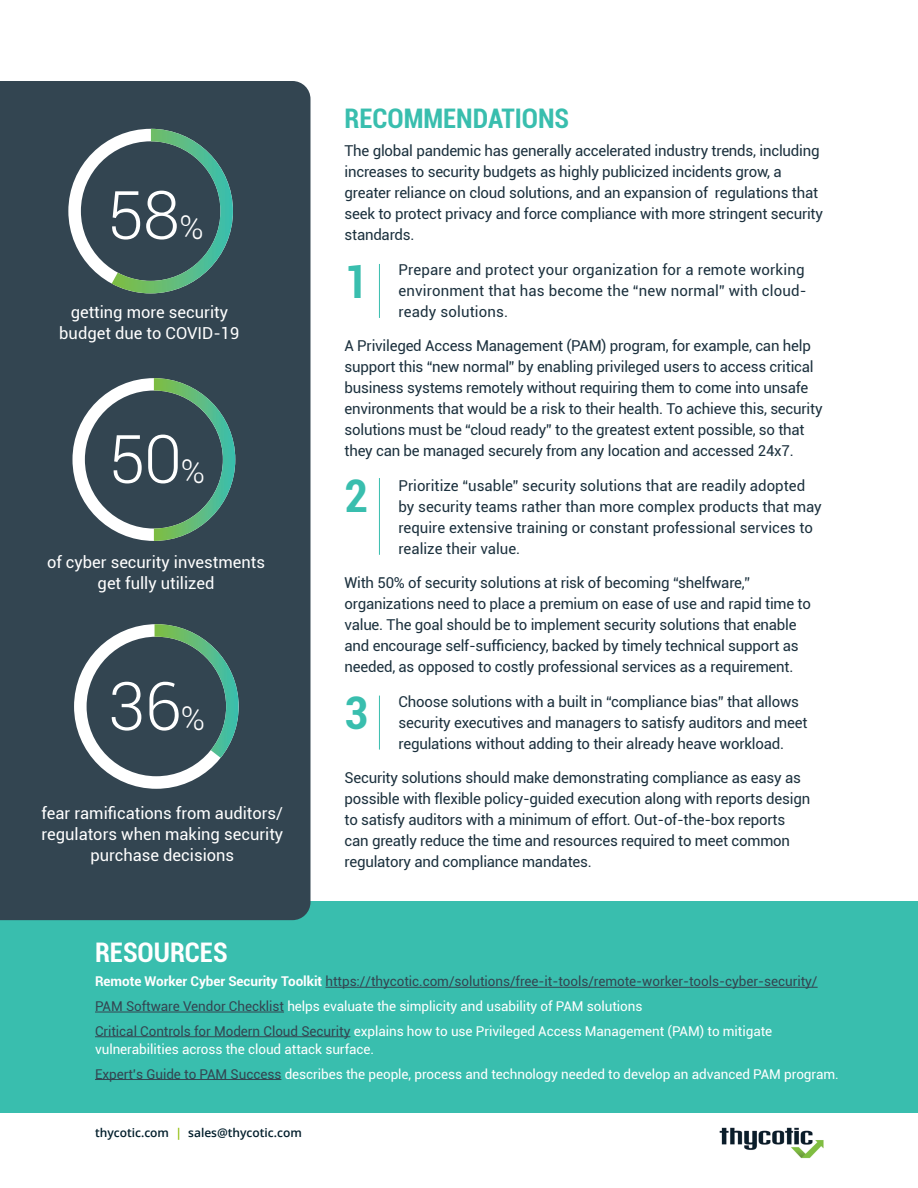
<style>
.page{position:relative;width:918px;height:1188px;background:#fff}
.page>*{position:absolute;margin:0;border:0;box-sizing:border-box;transform-origin:0 0}
.t1{font:300 66.9px "Roboto";color:#fff}
.t2{font:700 condensed 45px "Roboto";color:#39beae}
.t3{font:700 condensed 27px "Roboto";color:#39beae}
.t4{font:700 condensed 27px "Roboto";color:#fff}
.t5{font:16.5px/21px "Roboto";color:#fff;text-align:center}
.t6{font:15px/21px "Roboto";letter-spacing:-.015em;color:#1c313e}
.t7{font:15px/21px "Roboto";letter-spacing:.01em;color:#1c313e}
.t8{font:13.5px/18px "Roboto";letter-spacing:-.005em;color:#fff}
.t9{font:13.5px "Roboto";letter-spacing:-.005em;color:#334551}
.t10{font:600 12px "Open Sans";color:#031f2c}
.s1{font-size:32.85px}
.s2{font-weight:700;color:#fff}
.s3{color:#334551}
.s4{color:#8dbb00}
</style>
<div class="page">
<img style="left:719px;top:1128px;width:105px;height:31px">
<div style="left:0;top:901px;width:918px;height:211px;background:#39beae"></div>
<div style="left:0;top:81px;width:311px;height:839px;background:#334551"></div>
<svg style="left:68px;top:129px;width:165px;height:164px;background:#4b6668"></svg>
<svg style="left:74px;top:624px;width:164px;height:165px;background:#52696e"></svg>
<svg style="left:72px;top:378px;width:163px;height:163px;background:#4e676a"></svg>
<hr style="left:326px;top:987px;width:492px;height:1px;background:#334551">
<hr style="left:95px;top:1012px;width:189px;height:1px;background:#334551">
<hr style="left:95px;top:1036px;width:255px;height:1px;background:#334551">
<hr style="left:95px;top:1079px;width:186px;height:1px;background:#334551">
<hr style="left:379px;top:264px;width:1px;height:54px;background:#39beae">
<hr style="left:379px;top:478px;width:1px;height:77px;background:#39beae">
<hr style="left:379px;top:696px;width:1px;height:54px;background:#39beae">
<p class="t1" style="left:107px;top:169px;width:99px">58<span class="s1">%</span></p>
<p class="t5" style="left:59px;top:301px;width:182px">getting more security budget due to COVID-19</p>
<p class="t1" style="left:108px;top:413px;width:99px">50<span class="s1">%</span></p>
<p class="t5" style="left:47px;top:551px;width:220px">of cyber security investments get fully utilized</p>
<p class="t1" style="left:108px;top:660px;width:99px">36<span class="s1">%</span></p>
<p class="t5" style="left:42px;top:802px;width:243px">fear ramifications from auditors/ regulators when making security purchase decisions</p>
<p class="t3" style="left:345px;top:100px;width:226px">RECOMMENDATIONS</p>
<p class="t6" style="left:345px;top:140px;width:480px">The global pandemic has generally accelerated industry trends, including increases to security budgets as highly publicized incidents grow, a greater reliance on cloud solutions, and an expansion of regulations that seek to protect privacy and force compliance with more stringent security standards.</p>
<p class="t7" style="left:399px;top:258px;width:410px">Prepare and protect your organization for a remote working environment that has become the “new normal” with cloud&shy;ready solutions.</p>
<p class="t6" style="left:345px;top:335px;width:480px">A Privileged Access Management (PAM) program, for example, can help support this “new normal” by enabling privileged users to access critical business systems remotely without requiring them to come into unsafe environments that would be a risk to their health. To achieve this, security solutions must be “cloud ready” to the greatest extent possible, so that they can be managed securely from any location and accessed 24x7.</p>
<p class="t6" style="left:399px;top:474px;width:425px">Prioritize “usable” security solutions that are readily adopted by security teams rather than more complex products that may require extensive training or constant professional services to realize their value.</p>
<p class="t6" style="left:345px;top:572px;width:468px">With 50% of security solutions at risk of becoming “shelfware,” organizations need to place a premium on ease of use and rapid time to value. The goal should be to implement security solutions that enable and encourage self-sufficiency, backed by timely technical support as needed, as opposed to costly professional services as a requirement.</p>
<p class="t6" style="left:399px;top:690px;width:410px">Choose solutions with a built in “compliance bias” that allows security executives and managers to satisfy auditors and meet regulations without adding to their already heave workload.</p>
<p class="t6" style="left:345px;top:767px;width:467px">Security solutions should make demonstrating compliance as easy as possible with flexible policy-guided execution along with reports design to satisfy auditors with a minimum of effort. Out-of-the-box reports can greatly reduce the time and resources required to meet common regulatory and compliance mandates.</p>
<p class="t2" style="left:345px;top:250px;width:25px">1</p>
<p class="t2" style="left:345px;top:464px;width:25px">2</p>
<p class="t2" style="left:345px;top:682px;width:25px">3</p>
<p class="t4" style="left:95px;top:933px;width:134px">RESOURCES</p>
<p class="t9" style="left:95px;top:972px;width:724px"><span class="s2">Remote Worker Cyber Security Toolkit</span> https://thycotic.com/solutions/free-it-tools/remote-worker-tools-cyber-security/</p>
<p class="t8" style="left:95px;top:997px;width:549px"><span class="s3">PAM Software Vendor Checklist</span> helps evaluate the simplicity and usability of PAM solutions</p>
<p class="t8" style="left:95px;top:1021px;width:679px"><span class="s3">Critical Controls for Modern Cloud Security</span> explains how to use Privileged Access Management (PAM) to mitigate vulnerabilities across the cloud attack surface.</p>
<p class="t8" style="left:95px;top:1064px;width:745px"><span class="s3">Expert’s Guide to PAM Success</span> describes the people, process and technology needed to develop an advanced PAM program.</p>
<p class="t10" style="left:95px;top:1124px;width:208px">thycotic.com <span class="s4">|</span> sales@thycotic.com</p>
</div>
